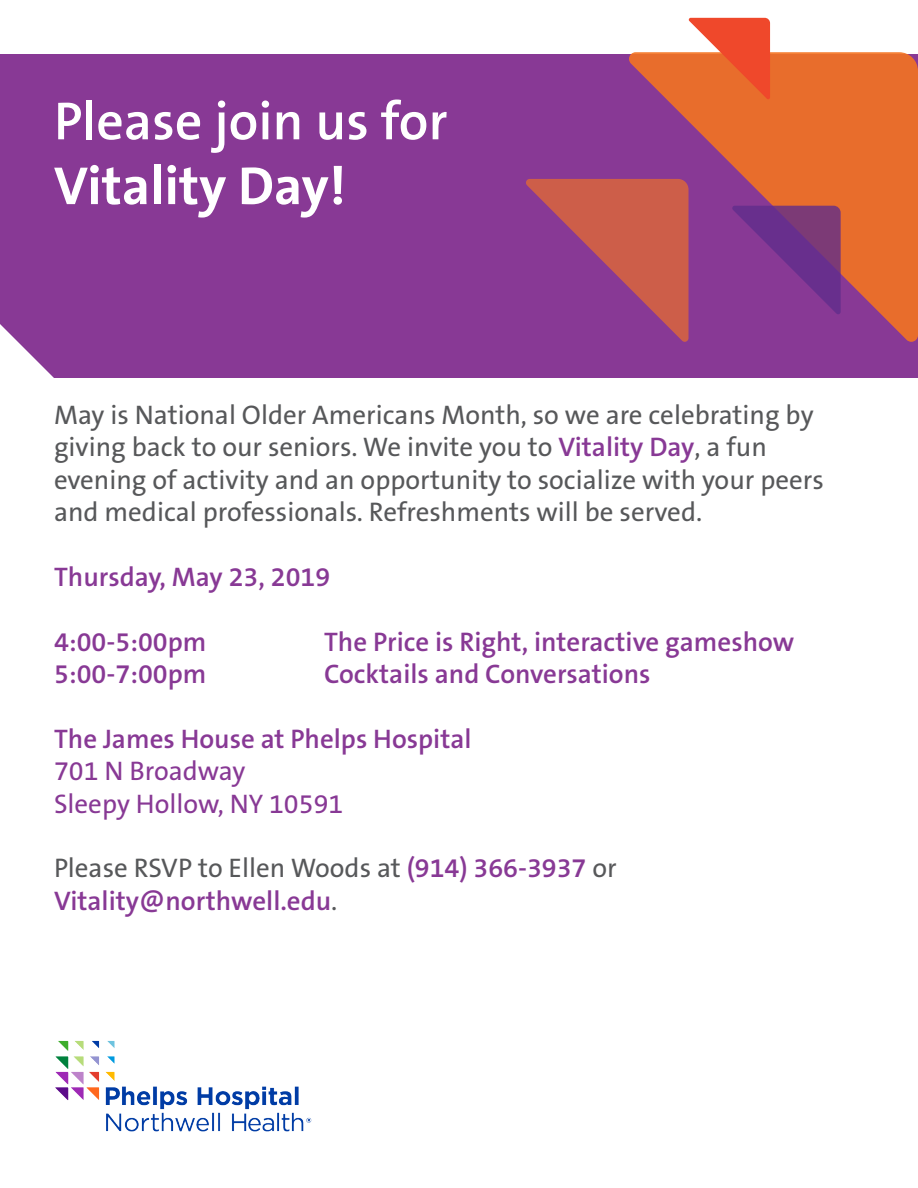
<style>
.page{position:relative;width:918px;height:1188px;background:#fff}
.page>*{position:absolute;margin:0;border:0;box-sizing:border-box;transform-origin:0 0}
.t1{font:600 54px "The Sans B W6";color:#fff}
.t2{font:700 54px "The Sans B W7";color:#fff}
.t3{font:27px/32.4px "The Sans B W5 Plain";color:#57585a}
.t4{font:600 27px "The Sans B W6";color:#883995}
.t5{font:27px "The Sans B W5 Plain";color:#883995}
.s1{font-family:"The Sans B W6";font-weight:600;color:#883995}
.s2{font-family:"The Sans B W5 Plain";font-weight:400;color:#57585a}
</style>
<div class="page">
<div style="left:0;top:54px;width:918px;height:324px;background:#883995"></div>
<svg style="left:0;top:324px;width:54px;height:54px"></svg>
<svg style="left:526px;top:179px;width:103px;height:108px"></svg>
<svg style="left:629px;top:52px;width:289px;height:290px;fill:#e86d2c"></svg>
<svg style="left:689px;top:18px;width:81px;height:81px;background:#ed643b"></svg>
<svg style="left:732px;top:206px;width:109px;height:108px"></svg>
<img style="left:55px;top:1040px;width:257px;height:92px">
<p class="t1" style="left:54px;top:86px;width:395px">Please join us for</p>
<p class="t2" style="left:54px;top:151px;width:294px">Vitality Day!</p>
<p class="t3" style="left:54px;top:399px;width:761px">May is National Older Americans Month, so we are celebrating by</p>
<p class="t3" style="left:54px;top:431px;width:715px">giving back to our seniors. We invite you to <span class="s1">Vitality Day</span>, a fun</p>
<p class="t3" style="left:54px;top:464px;width:771px">evening of activity and an opportunity to socialize with your peers and medical professionals. Refreshments will be served.</p>
<p class="t4" style="left:54px;top:559px;width:278px">Thursday, May 23, 2019</p>
<p class="t4" style="left:54px;top:624px;width:154px">4:00-5:00pm</p>
<p class="t4" style="left:324px;top:624px;width:472px">The Price is Right, interactive gameshow</p>
<p class="t4" style="left:54px;top:657px;width:154px">5:00-7:00pm</p>
<p class="t4" style="left:324px;top:657px;width:328px">Cocktails and Conversations</p>
<p class="t4" style="left:54px;top:721px;width:419px">The James House at Phelps Hospital</p>
<p class="t5" style="left:54px;top:754px;width:193px">701 N Broadway</p>
<p class="t5" style="left:54px;top:786px;width:291px">Sleepy Hollow, NY 10591</p>
<p class="t3" style="left:54px;top:852px;width:564px">Please RSVP to Ellen Woods at <span class="s1">(914) 366-3937</span> or</p>
<p class="t4" style="left:54px;top:883px;width:285px">Vitality@northwell.edu<span class="s2">.</span></p>
</div>
